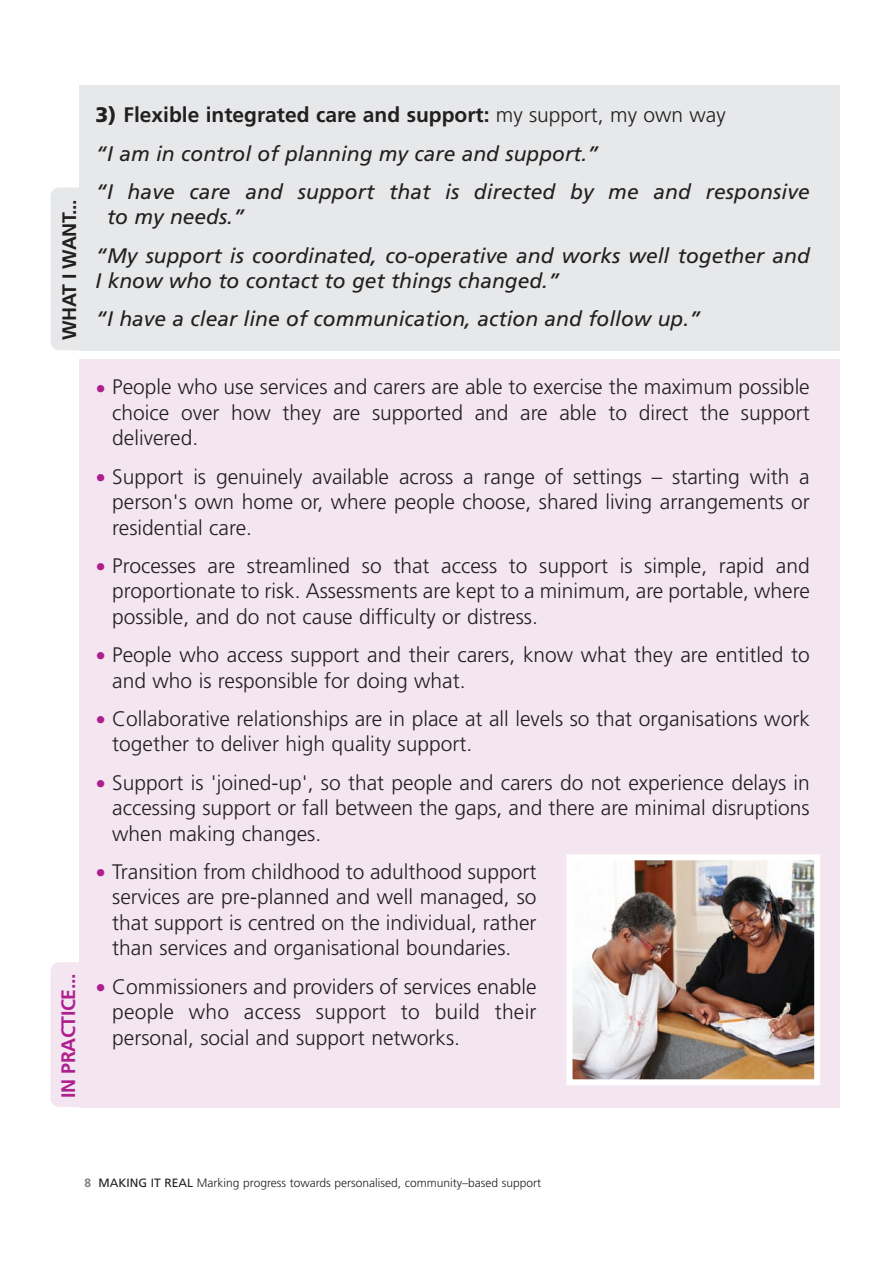
<style>
.page{position:relative;width:893px;height:1263px;background:#fff}
.page>*{position:absolute;margin:0;border:0;box-sizing:border-box;transform-origin:0 0}
.t1{font:300 21px/25.5px "Frutiger";color:#231f20;text-align:justify}
.t2{font:italic 21px/38.2px "Frutiger";color:#231f20}
.t3{font:700 19.5px "Frutiger";letter-spacing:-.02em;color:#ad208e}
.t4{font:700 19.5px "Frutiger";letter-spacing:-.02em;color:#231f20}
.t5{font:300 12px "Frutiger";color:#231f20}
.s1{font-weight:900;font-style:normal}
.s2{font-weight:700;font-style:normal}
.s3{font-weight:300;font-style:normal}
.s4{color:#ad208e}
.s5{font-weight:700;color:#808285}
.s6{font-weight:400}
</style>
<div class="page">
<div style="left:51px;top:962px;width:56px;height:145px;background:#f3e6f1;border-radius:9px"></div>
<div style="left:79px;top:359px;width:761px;height:748px;background:#f3e6f1"></div>
<div style="left:51px;top:187px;width:52px;height:163px;background:#e7e8e9;border-radius:9px"></div>
<div style="left:79px;top:85px;width:761px;height:265px;background:#e7e8e9"></div>
<img style="left:573px;top:861px;width:240px;height:217px">
<div style="left:566px;top:854px;width:254px;height:231px;border:6px solid #fff"></div>
<p class="t4" style="left:61px;top:340px;width:142px;rotate:-90deg">WHAT I WANT...</p>
<p class="t3" style="left:60px;top:1098px;width:125px;rotate:-90deg">IN PRACTICE...</p>
<p class="t2" style="left:95px;top:97px;width:716px"><span class="s1">3)</span> <span class="s2">Flexible integrated care and support:</span> <span class="s3">my support, my own way<br></span>“I am in control of planning my care and support.”<br>“I have care and support that is directed by me and responsive</p>
<p class="t2" style="left:95px;top:199px;width:716px;text-indent:12px">to my needs.”<br>“My support is coordinated, co-operative and works well together and</p>
<p class="t2" style="left:95px;top:263px;width:607px">I know who to contact to get things changed.”<br>“I have a clear line of communication, action and follow up.”</p>
<p class="t1" style="left:112px;top:375px;width:699px;text-indent:-17px"><span class="s4">•</span> People who use services and carers are able to exercise the maximum possible choice over how they are supported and are able to direct the support delivered.</p>
<p class="t1" style="left:112px;top:464px;width:699px;text-indent:-17px"><span class="s4">•</span> Support is genuinely available across a range of settings – starting with a person's own home or, where people choose, shared living arrangements or residential care.</p>
<p class="t1" style="left:112px;top:554px;width:699px;text-indent:-17px"><span class="s4">•</span> Processes are streamlined so that access to support is simple, rapid and proportionate to risk. Assessments are kept to a minimum, are portable, where possible, and do not cause difficulty or distress.</p>
<p class="t1" style="left:112px;top:643px;width:699px;text-indent:-17px"><span class="s4">•</span> People who access support and their carers, know what they are entitled to and who is responsible for doing what.</p>
<p class="t1" style="left:112px;top:707px;width:699px;text-indent:-17px"><span class="s4">•</span> Collaborative relationships are in place at all levels so that organisations work together to deliver high quality support.</p>
<p class="t1" style="left:112px;top:771px;width:699px;text-indent:-17px"><span class="s4">•</span> Support is 'joined-up', so that people and carers do not experience delays in accessing support or fall between the gaps, and there are minimal disruptions when making changes.</p>
<p class="t1" style="left:112px;top:860px;width:426px;text-indent:-17px"><span class="s4">•</span> Transition from childhood to adulthood support services are pre-planned and well managed, so that support is centred on the individual, rather than services and organisational boundaries.</p>
<p class="t1" style="left:112px;top:974px;width:426px;text-indent:-17px"><span class="s4">•</span> Commissioners and providers of services enable people who access support to build their personal, social and support networks.</p>
<p class="t5" style="left:85px;top:1178px;width:458px"><span class="s5">8</span> <span class="s6">MAKING IT REAL</span> Marking progress towards personalised, community–based support</p>
</div>
